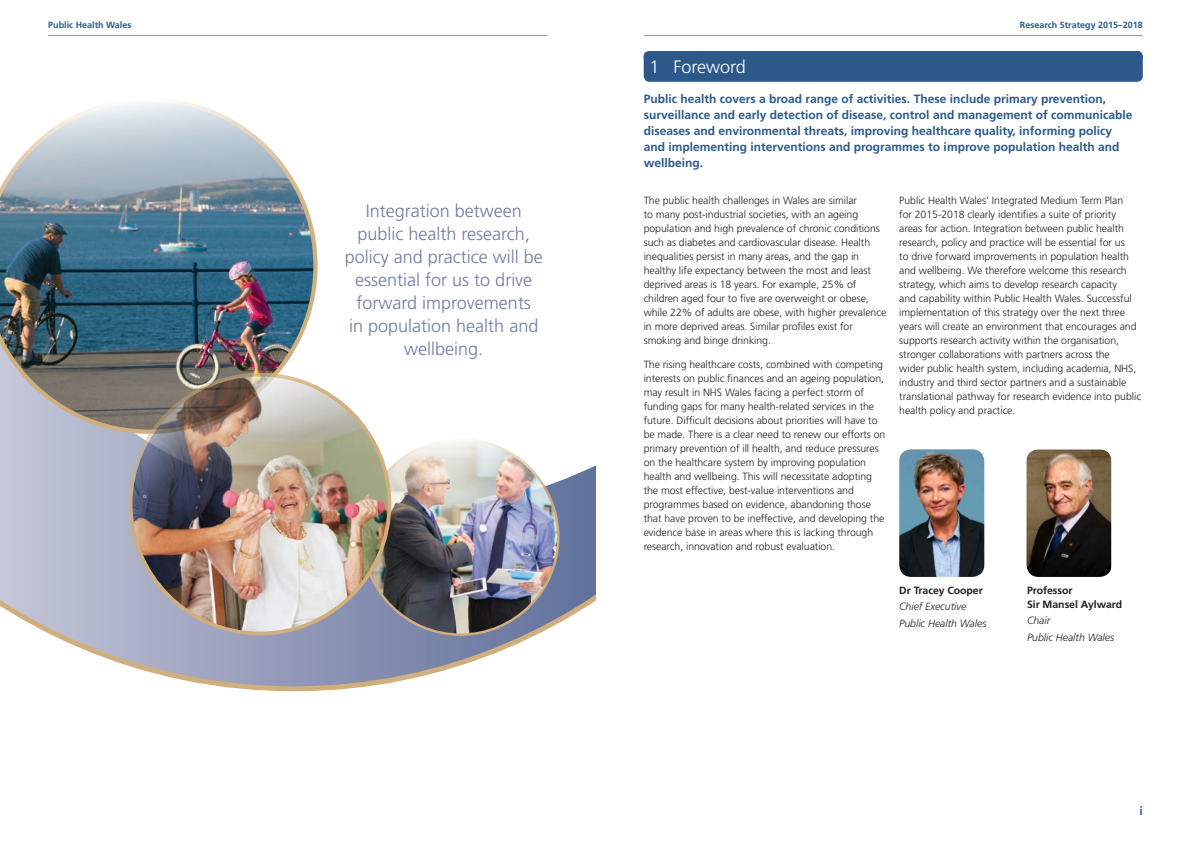
<style>
.page{position:relative;width:1191px;height:842px;background:#fff}
.page>*{position:absolute;margin:0;border:0;box-sizing:border-box;transform-origin:0 0}
.t1{font:300 18px/23px "Frutiger";color:#6e7ba2;text-align:center}
.t2{font:300 18px "Frutiger";color:#fff}
.t3{font:700 12px/16px "Frutiger";color:#2c598a}
.t4{font:300 10.5px/14px "Frutiger";letter-spacing:-.005em;color:#231f20}
.t5{font:italic 300 10.5px/16.8px "Frutiger";letter-spacing:-.005em;color:#231f20}
.t6{font:700 10.5px/14px "Frutiger";letter-spacing:-.005em;color:#231f20}
.t7{font:700 9px "Frutiger";color:#2c598a}
</style>
<div class="page">
<svg style="left:0;top:511px;width:596px;height:181px"></svg>
<svg style="left:0;top:35px;width:596px;height:476px"></svg>
<div style="left:643px;top:51px;width:499px;height:31px;background:#2c598a;border-radius:6px"></div>
<img style="left:1026px;top:449px;width:85px;height:128px">
<img style="left:899px;top:449px;width:85px;height:128px">
<img style="left:0;top:97px;width:317px;height:337px">
<img style="left:363px;top:439px;width:195px;height:196px;border-radius:98px">
<img style="left:131px;top:375px;width:258px;height:258px;border-radius:129px">
<hr style="left:48px;top:35px;width:499px;height:1px;background:#9198b7">
<hr style="left:643px;top:35px;width:499px;height:1px;background:#9198b7">
<p class="t7" style="left:48px;top:19px;width:85px">Public Health Wales</p>
<p class="t7" style="left:1019px;top:19px;width:124px">Research Strategy 2015–2018</p>
<h1 class="t2" style="left:649px;top:57px;width:98px">1 Foreword</h1>
<h1 class="t2" style="left:649px;top:57px;width:61px">0 Text</h1>
<h1 class="t1" style="left:345px;top:199px;width:200px">Integration between public health research, policy and practice will be essential for us to drive forward improvements<br>in population health and wellbeing.</h1>
<p class="t3" style="left:643px;top:91px;width:490px">Public health covers a broad range of activities. These include primary prevention, surveillance and early detection of disease, control and management of communicable diseases and environmental threats, improving healthcare quality, informing policy and implementing interventions and programmes to improve population health and wellbeing.</p>
<p class="t4" style="left:643px;top:193px;width:244px">The public health challenges in Wales are similar<br>to many post-industrial societies, with an ageing population and high prevalence of chronic conditions such as diabetes and cardiovascular disease. Health inequalities persist in many areas, and the gap in healthy life expectancy between the most and least deprived areas is 18 years. For example, 25% of children aged four to five are overweight or obese, while 22% of adults are obese, with higher prevalence in more deprived areas. Similar profiles exist for smoking and binge drinking.</p>
<p class="t4" style="left:643px;top:357px;width:243px">The rising healthcare costs, combined with competing interests on public finances and an ageing population, may result in NHS Wales facing a perfect storm of funding gaps for many health-related services in the future. Difficult decisions about priorities will have to be made. There is a clear need to renew our efforts on primary prevention of ill health, and reduce pressures on the healthcare system by improving population health and wellbeing. This will necessitate adopting the most effective, best-value interventions and programmes based on evidence, abandoning those that have proven to be ineffective, and developing the evidence base in areas where this is lacking through research, innovation and robust evaluation.</p>
<p class="t4" style="left:899px;top:193px;width:243px">Public Health Wales’ Integrated Medium Term Plan<br>for 2015-2018 clearly identifies a suite of priority areas for action. Integration between public health research, policy and practice will be essential for us<br>to drive forward improvements in population health and wellbeing. We therefore welcome this research strategy, which aims to develop research capacity<br>and capability within Public Health Wales. Successful implementation of this strategy over the next three years will create an environment that encourages and supports research activity within the organisation, stronger collaborations with partners across the<br>wider public health system, including academia, NHS, industry and third sector partners and a sustainable translational pathway for research evidence into public health policy and practice.</p>
<p class="t6" style="left:899px;top:583px;width:85px">Dr Tracey Cooper</p>
<p class="t5" style="left:899px;top:598px;width:89px">Chief Executive<br>Public Health Wales</p>
<p class="t6" style="left:1027px;top:583px;width:97px">Professor<br>Sir Mansel Aylward</p>
<p class="t5" style="left:1027px;top:612px;width:89px">Chair<br>Public Health Wales</p>
<p class="t3" style="left:1139px;top:803px;width:5px">i</p>
</div>
